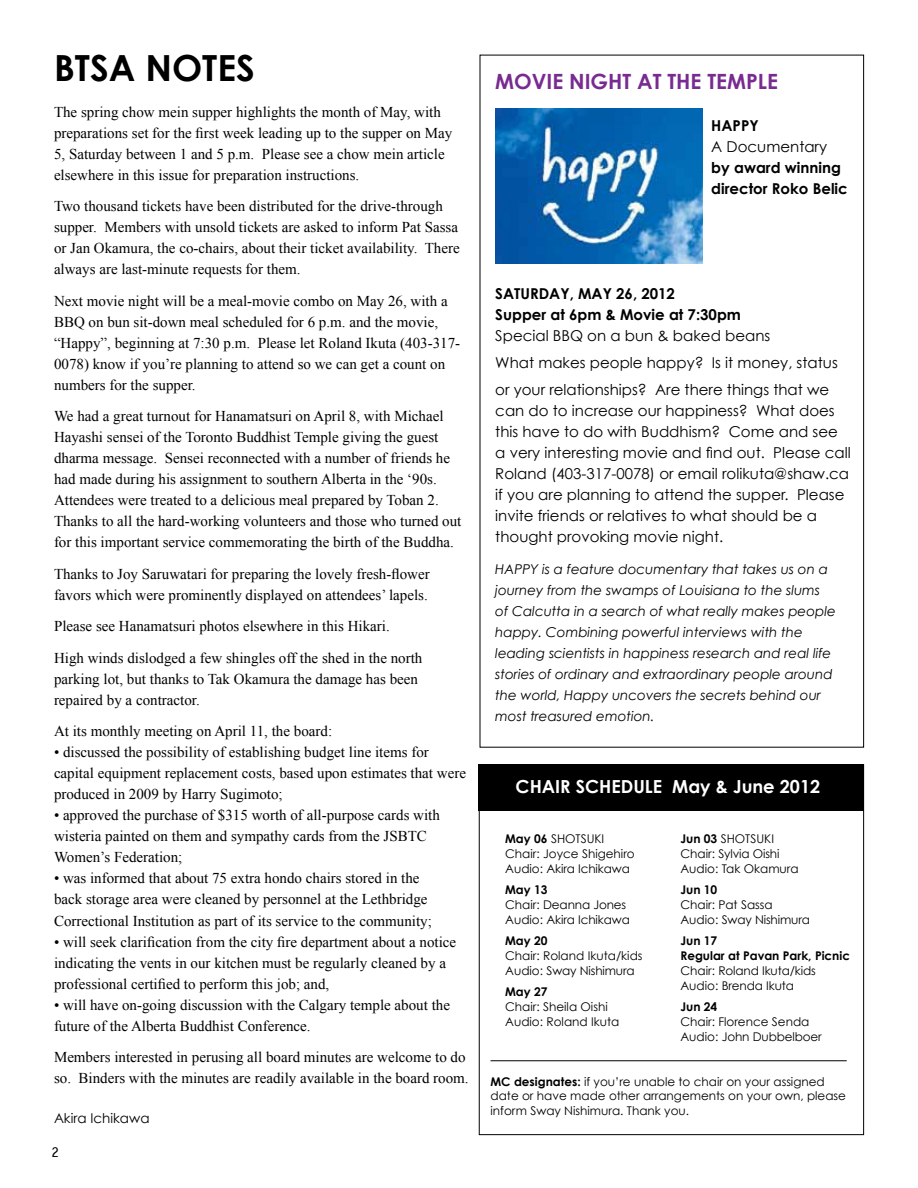
<style>
.page{position:relative;width:918px;height:1188px;background:#fff}
.page>*{position:absolute;margin:0;border:0;box-sizing:border-box;transform-origin:0 0}
.t1{font:700 36px "Century Gothic";color:#000}
.t2{font:700 21px "Century Gothic";color:#782b90}
.t3{font:700 18px "Century Gothic";color:#fff}
.t4{font:15px/21px "Times New Roman";color:#000}
.t5{font:15px/21px "Century Gothic";color:#000}
.t6{font:700 15px/21px "Century Gothic";color:#000}
.t7{font:15px "Officina Sans";color:#000}
.t8{font:italic 13.5px/21px "Century Gothic";color:#000}
.t9{font:13.5px "Century Gothic";color:#000}
.t10{font:12px/15px "Century Gothic";color:#000}
.t11{font:700 12px/15px "Century Gothic";color:#000}
.s1{font-weight:700}
</style>
<div class="page">
<div style="left:479px;top:764px;width:385px;height:47px;background:#000"></div>
<hr style="left:491px;top:1060px;width:356px;height:1px;background:#000">
<img style="left:495px;top:108px;width:208px;height:156px">
<h1 class="t1" style="left:54px;top:45px;width:202px">BTSA NOTES</h1>
<p class="t4" style="left:54px;top:101px;width:400px">The spring chow mein supper highlights the month of May, with preparations set for the first week leading up to the supper on May 5, Saturday between 1 and 5 p.m. Please see a chow mein article elsewhere in this issue for preparation instructions.</p>
<p class="t4" style="left:54px;top:196px;width:407px">Two thousand tickets have been distributed for the drive-through supper. Members with unsold tickets are asked to inform Pat Sassa or Jan Okamura, the co-chairs, about their ticket availability. There always are last-minute requests for them.</p>
<p class="t4" style="left:54px;top:290px;width:408px">Next movie night will be a meal-movie combo on May 26, with a BBQ on bun sit-down meal scheduled for 6 p.m. and the movie, “Happy”, beginning at 7:30 p.m. Please let Roland Ikuta (403-317- 0078) know if you’re planning to attend so we can get a count on numbers for the supper.</p>
<p class="t4" style="left:54px;top:406px;width:409px">We had a great turnout for Hanamatsuri on April 8, with Michael Hayashi sensei of the Toronto Buddhist Temple giving the guest dharma message. Sensei reconnected with a number of friends he had made during his assignment to southern Alberta in the ‘90s.<br>Attendees were treated to a delicious meal prepared by Toban 2.<br>Thanks to all the hard-working volunteers and those who turned out for this important service commemorating the birth of the Buddha.</p>
<p class="t4" style="left:54px;top:563px;width:377px">Thanks to Joy Saruwatari for preparing the lovely fresh-flower favors which were prominently displayed on attendees’ lapels.</p>
<p class="t4" style="left:54px;top:610px;width:370px;line-height:31.5px">Please see Hanamatsuri photos elsewhere in this Hikari.<br>High winds dislodged a few shingles off the shed in the north</p>
<p class="t4" style="left:54px;top:668px;width:366px">parking lot, but thanks to Tak Okamura the damage has been repaired by a contractor.</p>
<p class="t4" style="left:54px;top:721px;width:280px">At its monthly meeting on April 11, the board:</p>
<p class="t4" style="left:54px;top:742px;width:414px">• discussed the possibility of establishing budget line items for capital equipment replacement costs, based upon estimates that were produced in 2009 by Harry Sugimoto;</p>
<p class="t4" style="left:54px;top:805px;width:387px">• approved the purchase of $315 worth of all-purpose cards with wisteria painted on them and sympathy cards from the JSBTC<br>Women’s Federation;</p>
<p class="t4" style="left:54px;top:868px;width:379px">• was informed that about 75 extra hondo chairs stored in the back storage area were cleaned by personnel at the Lethbridge<br>Correctional Institution as part of its service to the community;</p>
<p class="t4" style="left:54px;top:931px;width:404px">• will seek clarification from the city fire department about a notice indicating the vents in our kitchen must be regularly cleaned by a professional certified to perform this job; and,</p>
<p class="t4" style="left:54px;top:994px;width:398px">• will have on-going discussion with the Calgary temple about the future of the Alberta Buddhist Conference.</p>
<p class="t4" style="left:54px;top:1046px;width:416px">Members interested in perusing all board minutes are welcome to do so. Binders with the minutes are readily available in the board room.</p>
<p class="t9" style="left:54px;top:1110px;width:97px">Akira Ichikawa</p>
<p class="t7" style="left:52px;top:1143px;width:9px">2</p>
<h2 class="t2" style="left:495px;top:68px;width:284px">MOVIE NIGHT AT THE TEMPLE</h2>
<p class="t6" style="left:711px;top:115px;width:49px">HAPPY</p>
<p class="t5" style="left:711px;top:136px;width:117px">A Documentary</p>
<p class="t6" style="left:711px;top:157px;width:138px">by award winning director Roko Belic</p>
<p class="t6" style="left:495px;top:283px;width:247px">SATURDAY, MAY 26, 2012<br>Supper at 6pm &amp; Movie at 7:30pm</p>
<p class="t5" style="left:495px;top:322px;width:344px;line-height:27px">Special BBQ on a bun &amp; baked beans<br>What makes people happy? Is it money, status or your relationships? Are there things that we</p>
<p class="t5" style="left:495px;top:400px;width:357px">can do to increase our happiness? What does this have to do with Buddhism? Come and see a very interesting movie and find out. Please call Roland (403-317-0078) or email rolikuta@shaw.ca if you are planning to attend the supper. Please invite friends or relatives to what should be a thought provoking movie night.</p>
<p class="t8" style="left:495px;top:558px;width:342px">HAPPY is a feature documentary that takes us on a journey from the swamps of Louisiana to the slums of Calcutta in a search of what really makes people happy. Combining powerful interviews with the leading scientists in happiness research and real life stories of ordinary and extraordinary people around the world, Happy uncovers the secrets behind our most treasured emotion.</p>
<p class="t3" style="left:516px;top:775px;width:306px">CHAIR SCHEDULE May &amp; June 2012</p>
<p class="t10" style="left:505px;top:831px;width:131px"><span class="s1">May 06</span> SHOTSUKI<br>Chair: Joyce Shigehiro<br>Audio: Akira Ichikawa</p>
<p class="t11" style="left:505px;top:882px;width:44px">May 13</p>
<p class="t10" style="left:505px;top:897px;width:126px">Chair: Deanna Jones<br>Audio: Akira Ichikawa</p>
<p class="t11" style="left:505px;top:933px;width:44px">May 20</p>
<p class="t10" style="left:505px;top:948px;width:139px">Chair: Roland Ikuta/kids<br>Audio: Sway Nishimura</p>
<p class="t11" style="left:505px;top:984px;width:44px">May 27</p>
<p class="t10" style="left:505px;top:999px;width:116px">Chair: Sheila Oishi<br>Audio: Roland Ikuta</p>
<p class="t10" style="left:680px;top:831px;width:120px"><span class="s1">Jun 03</span> SHOTSUKI<br>Chair: Sylvia Oishi<br>Audio: Tak Okamura</p>
<p class="t11" style="left:680px;top:882px;width:38px">Jun 10</p>
<p class="t10" style="left:680px;top:897px;width:131px">Chair: Pat Sassa<br>Audio: Sway Nishimura</p>
<p class="t11" style="left:680px;top:933px;width:171px">Jun 17<br>Regular at Pavan Park, Picnic</p>
<p class="t10" style="left:680px;top:963px;width:137px">Chair: Roland Ikuta/kids<br>Audio: Brenda Ikuta</p>
<p class="t11" style="left:680px;top:999px;width:38px">Jun 24</p>
<p class="t10" style="left:680px;top:1014px;width:143px">Chair: Florence Senda<br>Audio: John Dubbelboer</p>
<p class="t10" style="left:491px;top:1075px;width:357px;line-height:13.5px"><span class="s1">MC designates:</span> if you’re unable to chair on your assigned date or have made other arrangements on your own, please</p>
<p class="t10" style="left:491px;top:1103px;width:200px">inform Sway Nishimura. Thank you.</p>
</div>
